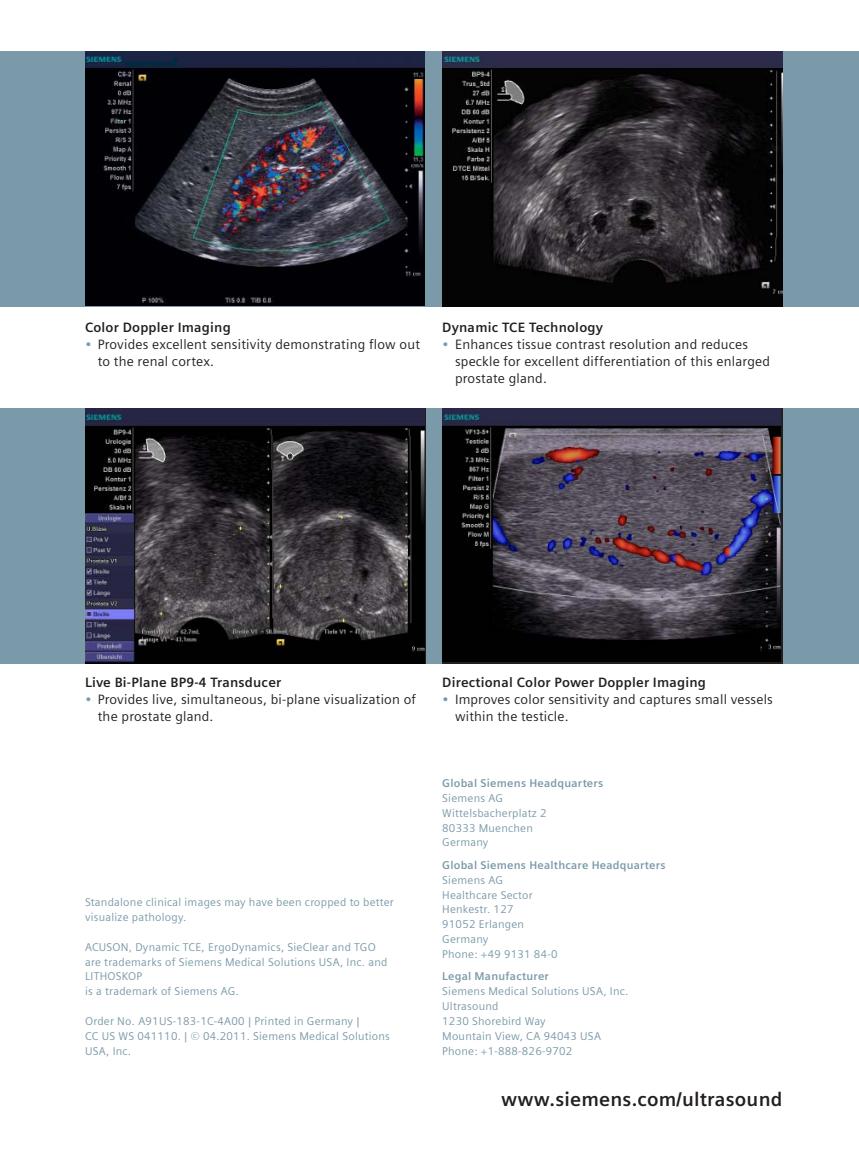
<style>
.page{position:relative;width:859px;height:1157px;background:#fff}
.page>*{position:absolute;margin:0;border:0;box-sizing:border-box;transform-origin:0 0}
.t1{font:700 19.5px "Siemens Sans";letter-spacing:.01em;color:#231f20}
.t2{font:13.5px/17px "Siemens Sans";letter-spacing:.015em;color:#231f20}
.t3{font:700 13.5px "Siemens Sans";letter-spacing:.015em;color:#231f20}
.t4{font:11.25px/14.9px "Siemens Sans";letter-spacing:.02em;color:#7b9aa9}
.t5{font:700 11.25px "Siemens Sans";letter-spacing:.02em;color:#7b9aa9}
.s1{color:#7b9aa9}
.s2{color:#7198ad}
</style>
<div class="page">
<div style="left:0;top:51px;width:859px;height:255px;background:#7b9aa9"></div>
<div style="left:0;top:408px;width:859px;height:255px;background:#7b9aa9"></div>
<img style="left:85px;top:51px;width:340px;height:255px">
<img style="left:442px;top:51px;width:340px;height:255px">
<img style="left:85px;top:408px;width:340px;height:255px">
<img style="left:442px;top:408px;width:338px;height:254px">
<p class="t3" style="left:85px;top:321px;width:147px">Color Doppler Imaging</p>
<p class="t2" style="left:98px;top:336px;width:324px;text-indent:-13px"><span class="s1">•</span> Provides excellent sensitivity demonstrating flow out to the renal cortex.</p>
<p class="t3" style="left:442px;top:321px;width:162px">Dynamic TCE Technology</p>
<p class="t2" style="left:455px;top:336px;width:317px;text-indent:-13px"><span class="s1">•</span> Enhances tissue contrast resolution and reduces speckle for excellent differentiation of this enlarged prostate gland.</p>
<p class="t3" style="left:85px;top:675px;width:198px">Live Bi-Plane BP9-4 Transducer</p>
<p class="t2" style="left:98px;top:691px;width:320px;text-indent:-13px"><span class="s1">•</span> Provides live, simultaneous, bi-plane visualization of the prostate gland.</p>
<p class="t4" style="left:85px;top:895px;width:310px">Standalone clinical images may have been cropped to better visualize pathology.</p>
<p class="t4" style="left:85px;top:940px;width:304px">ACUSON, Dynamic TCE, ErgoDynamics, SieClear and TGO are trademarks of Siemens Medical Solutions USA, Inc. and LITHOSKOP<br>is a trademark of Siemens AG.</p>
<p class="t4" style="left:85px;top:1014px;width:306px">Order No. A91US-183-1C-4A00 | Printed in Germany |<br>CC US WS 041110. | © 04.2011. Siemens Medical Solutions<br>USA, Inc.</p>
<p class="t3" style="left:442px;top:675px;width:265px">Directional Color Power Doppler Imaging</p>
<p class="t2" style="left:455px;top:691px;width:319px;text-indent:-13px"><span class="s2">•</span> Improves color sensitivity and captures small vessels within the testicle.</p>
<p class="t5" style="left:442px;top:777px;width:163px">Global Siemens Headquarters</p>
<p class="t4" style="left:442px;top:791px;width:106px">Siemens AG<br>Wittelsbacherplatz 2<br>80333 Muenchen<br>Germany</p>
<p class="t5" style="left:442px;top:859px;width:225px">Global Siemens Healthcare Headquarters</p>
<p class="t4" style="left:442px;top:873px;width:117px">Siemens AG<br>Healthcare Sector<br>Henkestr. 127<br>91052 Erlangen<br>Germany<br>Phone: +49 9131 84-0</p>
<p class="t5" style="left:442px;top:971px;width:108px">Legal Manufacturer</p>
<p class="t4" style="left:442px;top:984px;width:188px">Siemens Medical Solutions USA, Inc.<br>Ultrasound<br>1230 Shorebird Way<br>Mountain View, CA 94043 USA<br>Phone: +1-888-826-9702</p>
<h1 class="t1" style="left:501px;top:1090px;width:283px">www.siemens.com/ultrasound</h1>
</div>
